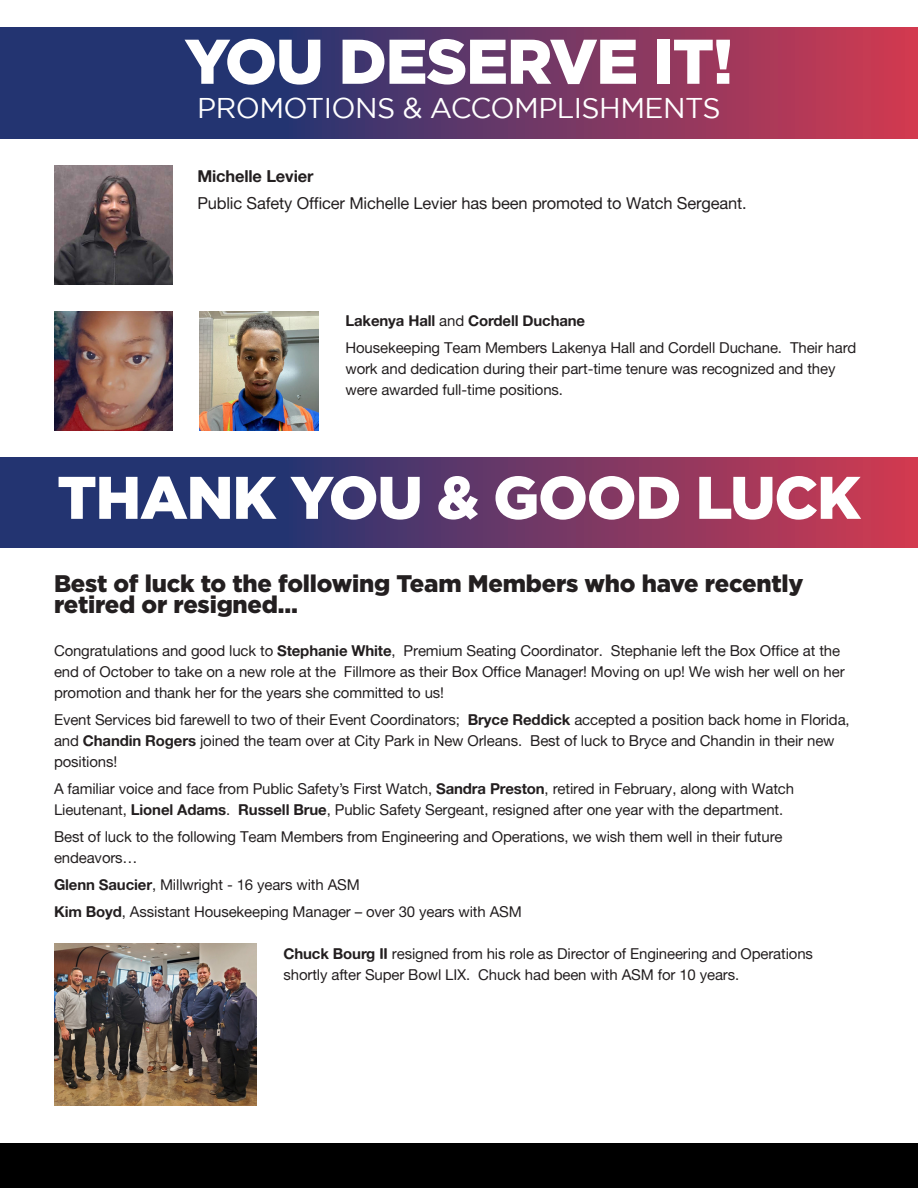
<style>
.page{position:relative;width:918px;height:1188px;background:#fff}
.page>*{position:absolute;margin:0;border:0;box-sizing:border-box;transform-origin:0 0}
.t1{font:900 63px "Gotham";letter-spacing:-.02em;color:#fff}
.t2{font:900 60px "Gotham";letter-spacing:-.02em;color:#fff}
.t3{font:28.5px "Gotham";letter-spacing:-.02em;color:#fff}
.Body{font:900 24px/21px "Gotham";letter-spacing:-.01em;color:#231f20}
.Body-2{font:16.5px "Alte Haas Grotesk";letter-spacing:-.01em;color:#231f20}
.Body-3{font:16.5px "Alte Haas Grotesk Bold";letter-spacing:-.01em;color:#231f20}
.Body-4{font:15px/21px "Alte Haas Grotesk";letter-spacing:-.01em;color:#231f20}
.Body-5{font:15px "Alte Haas Grotesk Bold";letter-spacing:-.01em;color:#231f20}
.s1{font-family:"Alte Haas Grotesk"}
.s2{font-family:"Alte Haas Grotesk Bold"}
</style>
<div class="page">
<div style="left:0;top:1143px;width:918px;height:45px;background:#000"></div>
<img style="left:54px;top:311px;width:119px;height:119px">
<img style="left:200px;top:311px;width:118px;height:119px">
<img style="left:54px;top:166px;width:119px;height:118px">
<svg style="left:0;top:457px;width:918px;height:90px;background:#623666"></svg>
<svg style="left:0;top:27px;width:918px;height:112px;background:#623666"></svg>
<img style="left:54px;top:944px;width:202px;height:162px">
<h1 class="t1" style="left:185px;top:25px;width:550px">YOU DESERVE IT!</h1>
<p class="t3" style="left:197px;top:92px;width:525px">PROMOTIONS &amp; ACCOMPLISHMENTS</p>
<p class="Body-3" style="left:197px;top:166px;width:118px">Michelle Levier</p>
<p class="Body-2" style="left:197px;top:193px;width:551px">Public Safety Officer Michelle Levier has been promoted to Watch Sergeant.</p>
<p class="Body-5" style="left:345px;top:311px;width:241px">Lakenya Hall <span class="s1">and</span> Cordell Duchane</p>
<p class="Body-4" style="left:345px;top:337px;width:513px">Housekeeping Team Members Lakenya Hall and Cordell Duchane. Their hard work and dedication during their part-time tenure was recognized and they were awarded full-time positions.</p>
<h1 class="t2" style="left:57px;top:463px;width:805px">THANK YOU &amp; GOOD LUCK</h1>
<p class="Body" style="left:54px;top:572px;width:751px">Best of luck to the following Team Members who have recently retired or resigned…</p>
<p class="Body-4" style="left:54px;top:640px;width:792px">Congratulations and good luck to <span class="s2">Stephanie White</span>, Premium Seating Coordinator. Stephanie left the Box Office at the end of October to take on a new role at the Fillmore as their Box Office Manager! Moving on up! We wish her well on her promotion and thank her for the years she committed to us!</p>
<p class="Body-4" style="left:54px;top:709px;width:797px">Event Services bid farewell to two of their Event Coordinators; <span class="s2">Bryce Reddick</span> accepted a position back home in Florida, and <span class="s2">Chandin Rogers</span> joined the team over at City Park in New Orleans. Best of luck to Bryce and Chandin in their new positions!</p>
<p class="Body-4" style="left:54px;top:778px;width:742px">A familiar voice and face from Public Safety’s First Watch, <span class="s2">Sandra Preston</span>, retired in February, along with Watch<br>Lieutenant, <span class="s2">Lionel Adams</span>. <span class="s2">Russell Brue</span>, Public Safety Sergeant, resigned after one year with the department.</p>
<p class="Body-4" style="left:54px;top:826px;width:730px">Best of luck to the following Team Members from Engineering and Operations, we wish them well in their future endeavors…</p>
<p class="Body-4" style="left:54px;top:874px;width:307px"><span class="s2">Glenn Saucier</span>, Millwright - 16 years with ASM</p>
<p class="Body-4" style="left:54px;top:901px;width:469px"><span class="s2">Kim Boyd</span>, Assistant Housekeeping Manager – over 30 years with ASM</p>
<p class="Body-4" style="left:284px;top:942px;width:531px"><span class="s2">Chuck Bourg II</span> resigned from his role as Director of Engineering and Operations shortly after Super Bowl LIX. Chuck had been with ASM for 10 years.</p>
</div>
